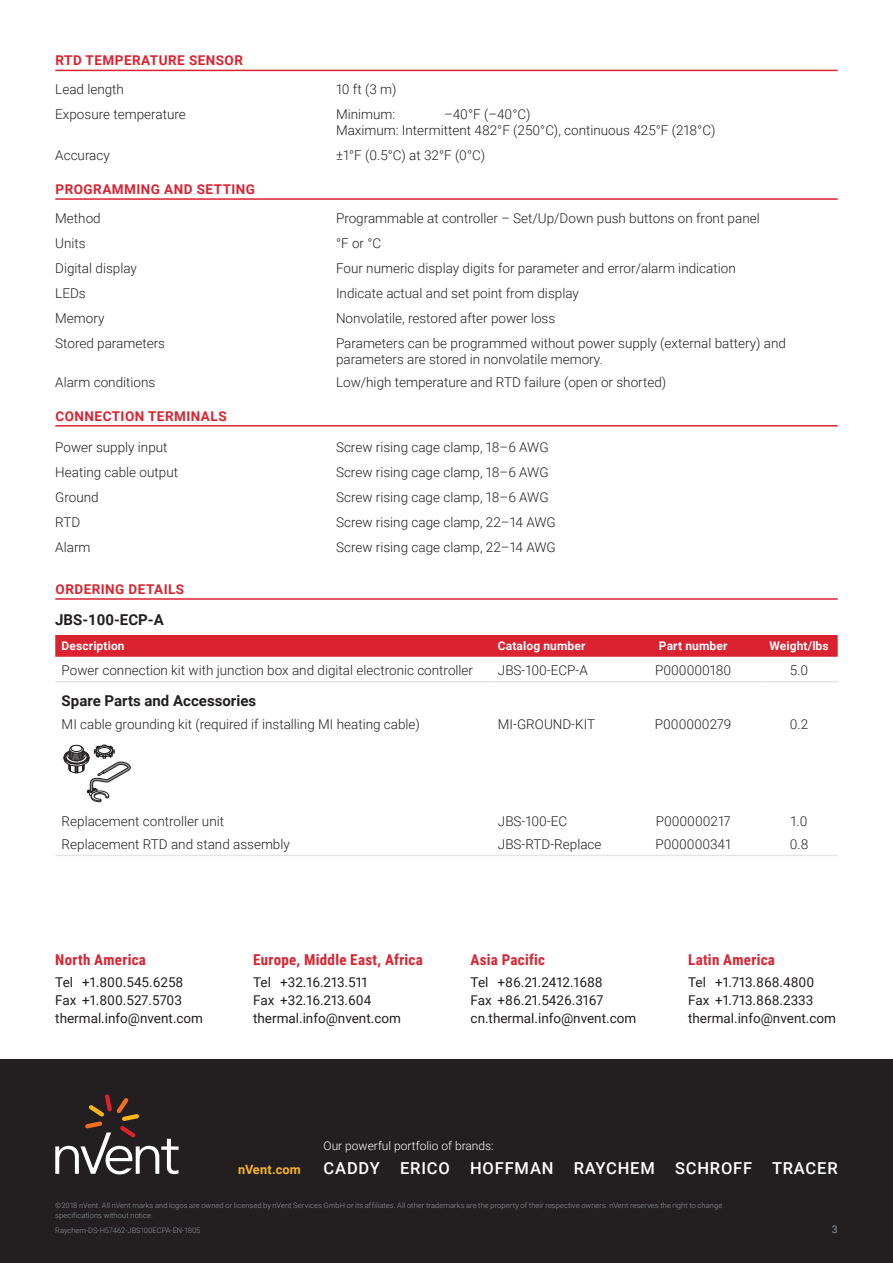
<style>
.page{position:relative;width:893px;height:1263px;background:#fff}
.page>*{position:absolute;margin:0;border:0;box-sizing:border-box;transform-origin:0 0}
.t1{font:500 16.5px "Roboto";letter-spacing:.05em;color:#fff}
.t2{font:700 15px "Roboto Condensed";letter-spacing:.02em;color:#db2230}
.t3{font:700 15px "Roboto";color:#231f20}
.t4{font:300 13.5px/15.8px "Roboto";color:#231f20}
.t5{font:13.5px/18px "Roboto";color:#231f20}
.t6{font:700 13.5px "Roboto";letter-spacing:.035em;color:#db2230}
.t7{font:700 12.75px "Roboto";letter-spacing:.015em;color:#fcb615}
.t8{font:700 12px "Roboto";letter-spacing:.01em;color:#fff}
.t9{font:300 12px "Roboto";color:#fff}
.t10{font:10.5px "Roboto";color:#8f959e}
.t11{font:300 7.5px/10.5px "Roboto";letter-spacing:.01em;color:#8f959e}
</style>
<div class="page">
<div style="left:0;top:1059px;width:893px;height:204px;background:#231f20"></div>
<svg style="left:55px;top:1094px;width:124px;height:80px"></svg>
<hr style="left:55px;top:70px;width:783px;height:1px;background:#db2230">
<hr style="left:55px;top:198px;width:783px;height:2px;background:#db2230">
<hr style="left:55px;top:425px;width:783px;height:1px;background:#db2230">
<hr style="left:55px;top:598px;width:783px;height:2px;background:#db2230">
<div style="left:55px;top:635px;width:783px;height:22px;background:#db2230"></div>
<hr style="left:55px;top:855px;width:436px;height:1px;background:#e5e5e8">
<hr style="left:492px;top:855px;width:134px;height:1px;background:#e5e5e8">
<hr style="left:626px;top:855px;width:134px;height:1px;background:#e5e5e8">
<hr style="left:760px;top:855px;width:78px;height:1px;background:#e5e5e8">
<hr style="left:55px;top:681px;width:436px;height:1px;background:#e5e5e8">
<hr style="left:492px;top:681px;width:134px;height:1px;background:#e5e5e8">
<hr style="left:626px;top:681px;width:134px;height:1px;background:#e5e5e8">
<hr style="left:760px;top:681px;width:78px;height:1px;background:#e5e5e8">
<svg style="left:64px;top:745px;width:67px;height:57px"></svg>
<p class="t6" style="left:56px;top:51px;width:189px">RTD TEMPERATURE SENSOR</p>
<p class="t4" style="left:55px;top:81px;width:70px">Lead length</p>
<p class="t4" style="left:336px;top:81px;width:62px">10 ft (3 m)</p>
<p class="t4" style="left:55px;top:106px;width:132px">Exposure temperature</p>
<p class="t4" style="left:336px;top:106px;width:61px">Minimum:</p>
<p class="t4" style="left:336px;top:106px;width:381px;text-indent:108px">–40°F (–40°C)<br>Maximum: Intermittent 482°F (250°C), continuous 425°F (218°C)</p>
<p class="t4" style="left:55px;top:147px;width:56px">Accuracy</p>
<p class="t4" style="left:336px;top:147px;width:151px">±1°F (0.5°C) at 32°F (0°C)</p>
<p class="t6" style="left:56px;top:180px;width:201px">PROGRAMMING AND SETTING</p>
<p class="t4" style="left:55px;top:210px;width:47px">Method</p>
<p class="t4" style="left:336px;top:210px;width:425px">Programmable at controller – Set/Up/Down push buttons on front panel</p>
<p class="t4" style="left:55px;top:235px;width:32px">Units</p>
<p class="t4" style="left:336px;top:235px;width:47px">°F or °C</p>
<p class="t4" style="left:55px;top:260px;width:83px">Digital display</p>
<p class="t4" style="left:336px;top:260px;width:401px">Four numeric display digits for parameter and error/alarm indication</p>
<p class="t4" style="left:55px;top:285px;width:32px">LEDs</p>
<p class="t4" style="left:336px;top:285px;width:244px">Indicate actual and set point from display</p>
<p class="t4" style="left:55px;top:310px;width:51px">Memory</p>
<p class="t4" style="left:336px;top:310px;width:221px">Nonvolatile, restored after power loss</p>
<p class="t4" style="left:55px;top:335px;width:111px">Stored parameters</p>
<p class="t4" style="left:336px;top:335px;width:452px">Parameters can be programmed without power supply (external battery) and parameters are stored in nonvolatile memory.</p>
<p class="t4" style="left:55px;top:374px;width:102px">Alarm conditions</p>
<p class="t4" style="left:336px;top:374px;width:332px">Low/high temperature and RTD failure (open or shorted)</p>
<p class="t6" style="left:56px;top:407px;width:173px">CONNECTION TERMINALS</p>
<p class="t4" style="left:55px;top:438px;width:114px">Power supply input</p>
<p class="t4" style="left:336px;top:438px;width:214px">Screw rising cage clamp, 18–6 AWG</p>
<p class="t4" style="left:55px;top:463px;width:124px">Heating cable output</p>
<p class="t4" style="left:336px;top:463px;width:214px">Screw rising cage clamp, 18–6 AWG</p>
<p class="t4" style="left:55px;top:488px;width:45px">Ground</p>
<p class="t4" style="left:336px;top:488px;width:214px">Screw rising cage clamp, 18–6 AWG</p>
<p class="t4" style="left:55px;top:514px;width:26px">RTD</p>
<p class="t4" style="left:336px;top:514px;width:221px">Screw rising cage clamp, 22–14 AWG</p>
<p class="t4" style="left:55px;top:539px;width:37px">Alarm</p>
<p class="t4" style="left:336px;top:539px;width:221px">Screw rising cage clamp, 22–14 AWG</p>
<p class="t6" style="left:56px;top:580px;width:130px">ORDERING DETAILS</p>
<p class="t3" style="left:55px;top:609px;width:110px">JBS-100-ECP-A</p>
<p class="t8" style="left:62px;top:638px;width:64px">Description</p>
<p class="t8" style="left:498px;top:638px;width:89px">Catalog number</p>
<p class="t8" style="left:659px;top:638px;width:70px">Part number</p>
<p class="t8" style="left:769px;top:638px;width:61px">Weight/lbs</p>
<p class="t4" style="left:62px;top:662px;width:413px">Power connection kit with junction box and digital electronic controller</p>
<p class="t4" style="left:498px;top:662px;width:91px">JBS-100-ECP-A</p>
<p class="t4" style="left:655px;top:662px;width:78px">P000000180</p>
<p class="t4" style="left:790px;top:662px;width:20px">5.0</p>
<p class="t3" style="left:62px;top:690px;width:196px">Spare Parts and Accessories</p>
<p class="t4" style="left:62px;top:715px;width:360px">MI cable grounding kit (required if installing MI heating cable)</p>
<p class="t4" style="left:498px;top:715px;width:99px">MI-GROUND-KIT</p>
<p class="t4" style="left:655px;top:715px;width:78px">P000000279</p>
<p class="t4" style="left:790px;top:715px;width:20px">0.2</p>
<p class="t4" style="left:62px;top:813px;width:164px">Replacement controller unit</p>
<p class="t4" style="left:498px;top:813px;width:71px">JBS-100-EC</p>
<p class="t4" style="left:656px;top:813px;width:76px">P000000217</p>
<p class="t4" style="left:791px;top:813px;width:18px">1.0</p>
<p class="t4" style="left:62px;top:836px;width:230px">Replacement RTD and stand assembly</p>
<p class="t4" style="left:498px;top:836px;width:105px">JBS-RTD-Replace</p>
<p class="t4" style="left:655px;top:836px;width:77px">P000000341</p>
<p class="t4" style="left:790px;top:836px;width:20px">0.8</p>
<p class="t2" style="left:55px;top:949px;width:92px">North America</p>
<p class="t5" style="left:55px;top:973px;width:149px">Tel +1.800.545.6258<br>Fax +1.800.527.5703 thermal.info@nvent.com</p>
<p class="t2" style="left:253px;top:949px;width:171px">Europe, Middle East, Africa</p>
<p class="t5" style="left:253px;top:973px;width:149px">Tel +32.16.213.511<br>Fax +32.16.213.604 thermal.info@nvent.com</p>
<p class="t2" style="left:471px;top:949px;width:76px">Asia Pacific</p>
<p class="t5" style="left:471px;top:973px;width:167px">Tel +86.21.2412.1688<br>Fax +86.21.5426.3167 cn.thermal.info@nvent.com</p>
<p class="t2" style="left:688px;top:949px;width:88px">Latin America</p>
<p class="t5" style="left:688px;top:973px;width:149px">Tel +1.713.868.4800<br>Fax +1.713.868.2333 thermal.info@nvent.com</p>
<p class="t9" style="left:324px;top:1137px;width:172px">Our powerful portfolio of brands:</p>
<p class="t7" style="left:238px;top:1160px;width:64px">nVent.com</p>
<p class="t1" style="left:324px;top:1156px;width:516px">CADDY ERICO HOFFMAN RAYCHEM SCHROFF TRACER</p>
<p class="t11" style="left:55px;top:1200px;width:668px">©2018 nVent. All nVent marks and logos are owned or licensed by nVent Services GmbH or its affiliates. All other trademarks are the property of their respective owners. nVent reserves the right to change specifications without notice.</p>
<p class="t11" style="left:55px;top:1225px;width:147px">Raychem-DS-H57462-JBS100ECPA-EN-1805</p>
<p class="t10" style="left:832px;top:1222px;width:7px">3</p>
</div>
